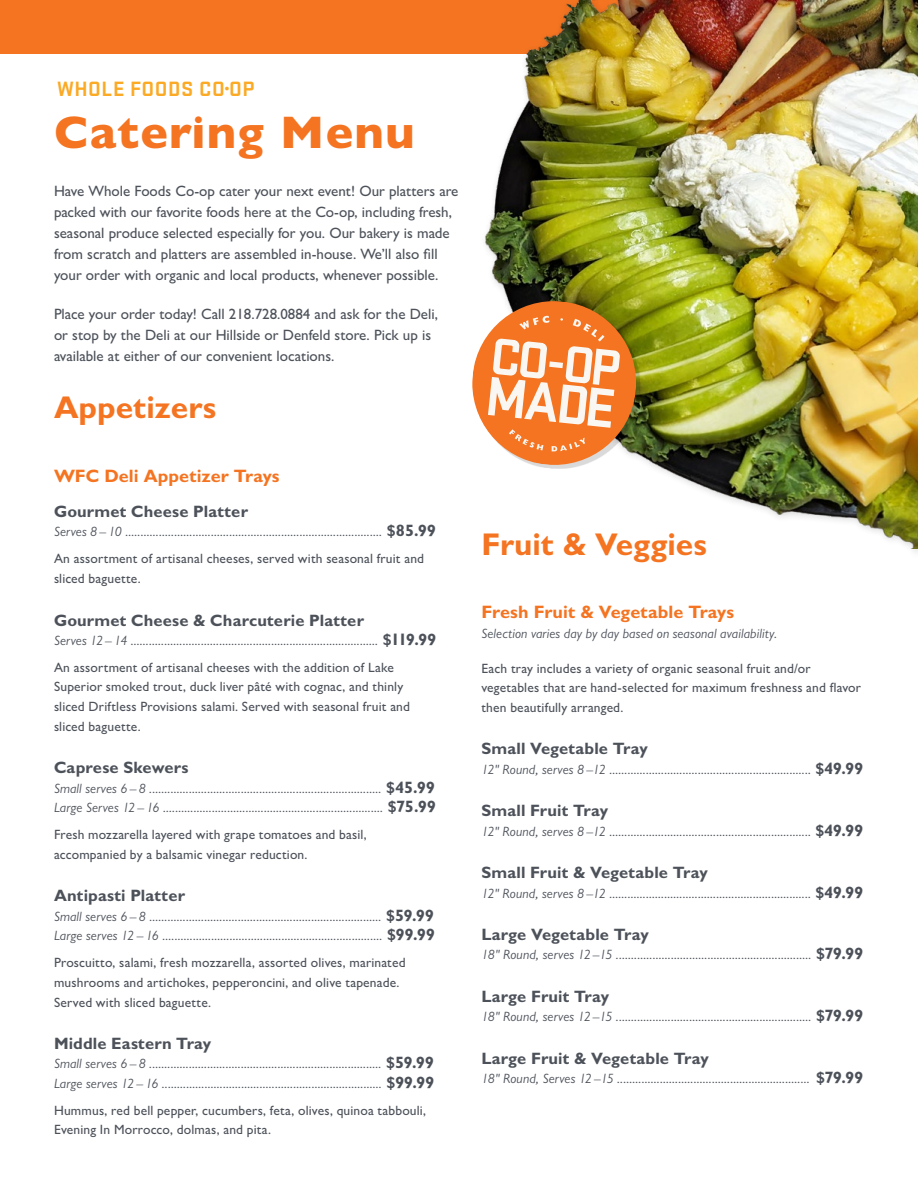
<style>
.page{position:relative;width:918px;height:1188px;background:#fff}
.page>*{position:absolute;margin:0;border:0;box-sizing:border-box;transform-origin:0 0}
.t1{font:800 46.2px "Gill Sans MT Pro";letter-spacing:.03em;color:#f47421}
.t2{font:700 31.5px "Gill Sans MT Pro";color:#f47421}
.t3{font:700 21.6px "Stratum 2";letter-spacing:.025em;color:#fbaa26}
.t4{font:700 18px "Gill Sans MT Pro";color:#f47421}
.t5{font:700 16.5px "Gill Sans MT Pro";letter-spacing:.005em;color:#4d525a}
.t6{font:500 15px/21px "Gill Sans MT Pro";color:#4d525a}
.t7{font:500 13.5px/19.6px "Gill Sans MT Pro";letter-spacing:.01em;color:#4d525a}
.t8{font:italic 13.5px "Gill Sans MT Pro";letter-spacing:.01em;color:#4d525a}
.t9{font:italic 13.35px/19.5px "Gill Sans MT Pro";color:#4d525a}
.s1{font-family:"Gill Sans MT Pro"}
.s2{font-size:13.5px}
.s3{font-weight:700;font-style:normal;font-size:16.5px}
</style>
<div class="page">
<div style="left:0;top:0;width:918px;height:54px;background:#f47421"></div>
<img style="left:485px;top:0;width:433px;height:549px">
<svg style="left:472px;top:297px;width:168px;height:172px"></svg>
<h3 class="t3" style="left:57px;top:74px;width:199px">WHOLE FOODS CO<span class="s1">·</span>OP</h3>
<h1 class="t1" style="left:54px;top:105px;width:362px">Catering Menu</h1>
<p class="t6" style="left:54px;top:180px;width:406px">Have Whole Foods Co-op cater your next event! Our platters are packed with our favorite foods here at the Co-op, including fresh, seasonal produce selected especially for you. Our bakery is made from scratch and platters are assembled in-house. We’ll also fill your order with organic and local products, whenever possible.</p>
<p class="t6" style="left:54px;top:303px;width:386px">Place your order today! Call 218.728.0884 and ask for the Deli, or stop by the Deli at our Hillside or Denfeld store. Pick up is available at either of our convenient locations.</p>
<h2 class="t2" style="left:54px;top:388px;width:164px">Appetizers</h2>
<h3 class="t4" style="left:54px;top:465px;width:227px">WFC Deli Appetizer Trays</h3>
<p class="t5" style="left:54px;top:501px;width:196px">Gourmet Cheese Platter</p>
<p class="t9" style="left:54px;top:522px;width:384px"><span class="s2">Serves 8 – 10</span> .................................................................................... <span class="s3">$85.99</span></p>
<p class="t7" style="left:54px;top:549px;width:372px">An assortment of artisanal cheeses, served with seasonal fruit and sliced baguette.</p>
<p class="t5" style="left:54px;top:610px;width:312px">Gourmet Cheese &amp; Charcuterie Platter</p>
<p class="t9" style="left:54px;top:631px;width:384px"><span class="s2">Serves 12 – 14</span> ................................................................................. <span class="s3">$119.99</span></p>
<p class="t7" style="left:54px;top:657px;width:358px">An assortment of artisanal cheeses with the addition of Lake Superior smoked trout, duck liver pâté with cognac, and thinly sliced Driftless Provisions salami. Served with seasonal fruit and sliced baguette.</p>
<p class="t5" style="left:54px;top:758px;width:136px">Caprese Skewers</p>
<p class="t9" style="left:54px;top:779px;width:384px"><span class="s2">Small serves 6 – 8</span> ............................................................................ <span class="s3">$45.99<br></span><span class="s2">Large Serves 12 – 16</span> ........................................................................ <span class="s3">$75.99</span></p>
<p class="t7" style="left:54px;top:825px;width:314px">Fresh mozzarella layered with grape tomatoes and basil, accompanied by a balsamic vinegar reduction.</p>
<p class="t5" style="left:54px;top:885px;width:133px">Antipasti Platter</p>
<p class="t9" style="left:54px;top:906px;width:383px"><span class="s2">Small serves 6 – 8</span> ............................................................................ <span class="s3">$59.99<br></span><span class="s2">Large serves 12 – 16</span> ........................................................................ <span class="s3">$99.99</span></p>
<p class="t7" style="left:54px;top:953px;width:353px">Proscuitto, salami, fresh mozzarella, assorted olives, marinated mushrooms and artichokes, pepperoncini, and olive tapenade.<br>Served with sliced baguette.</p>
<p class="t5" style="left:54px;top:1033px;width:159px">Middle Eastern Tray</p>
<p class="t9" style="left:54px;top:1054px;width:382px"><span class="s2">Small serves 6 – 8</span> ............................................................................ <span class="s3">$59.99<br></span><span class="s2">Large serves 12 – 16</span> ........................................................................ <span class="s3">$99.99</span></p>
<p class="t7" style="left:54px;top:1100px;width:374px">Hummus, red bell pepper, cucumbers, feta, olives, quinoa tabbouli,<br>Evening In Morrocco, dolmas, and pita.</p>
<h2 class="t2" style="left:481px;top:524px;width:227px">Fruit &amp; Veggies</h2>
<h3 class="t4" style="left:481px;top:601px;width:254px">Fresh Fruit &amp; Vegetable Trays</h3>
<p class="t8" style="left:481px;top:626px;width:297px">Selection varies day by day based on seasonal availability.</p>
<p class="t7" style="left:481px;top:658px;width:381px">Each tray includes a variety of organic seasonal fruit and/or vegetables that are hand-selected for maximum freshness and flavor then beautifully arranged.</p>
<p class="t5" style="left:481px;top:739px;width:168px">Small Vegetable Tray</p>
<p class="t9" style="left:481px;top:760px;width:384px"><span class="s2">12" Round, serves 8 –12</span> .................................................................. <span class="s3">$49.99</span></p>
<p class="t5" style="left:481px;top:800px;width:128px">Small Fruit Tray</p>
<p class="t9" style="left:481px;top:821px;width:384px"><span class="s2">12" Round, serves 8 –12</span> .................................................................. <span class="s3">$49.99</span></p>
<p class="t5" style="left:481px;top:862px;width:228px">Small Fruit &amp; Vegetable Tray</p>
<p class="t9" style="left:481px;top:883px;width:384px"><span class="s2">12" Round, serves 8 –12</span> .................................................................. <span class="s3">$49.99</span></p>
<p class="t5" style="left:481px;top:924px;width:169px">Large Vegetable Tray</p>
<p class="t9" style="left:481px;top:945px;width:384px"><span class="s2">18" Round, serves 12 –15</span> ................................................................ <span class="s3">$79.99</span></p>
<p class="t5" style="left:481px;top:986px;width:129px">Large Fruit Tray</p>
<p class="t9" style="left:481px;top:1007px;width:384px"><span class="s2">18" Round, serves 12 –15</span> ................................................................ <span class="s3">$79.99</span></p>
<p class="t5" style="left:481px;top:1048px;width:229px">Large Fruit &amp; Vegetable Tray</p>
<p class="t9" style="left:481px;top:1069px;width:384px"><span class="s2">18" Round, Serves 12 –15</span> ............................................................... <span class="s3">$79.99</span></p>
</div>
